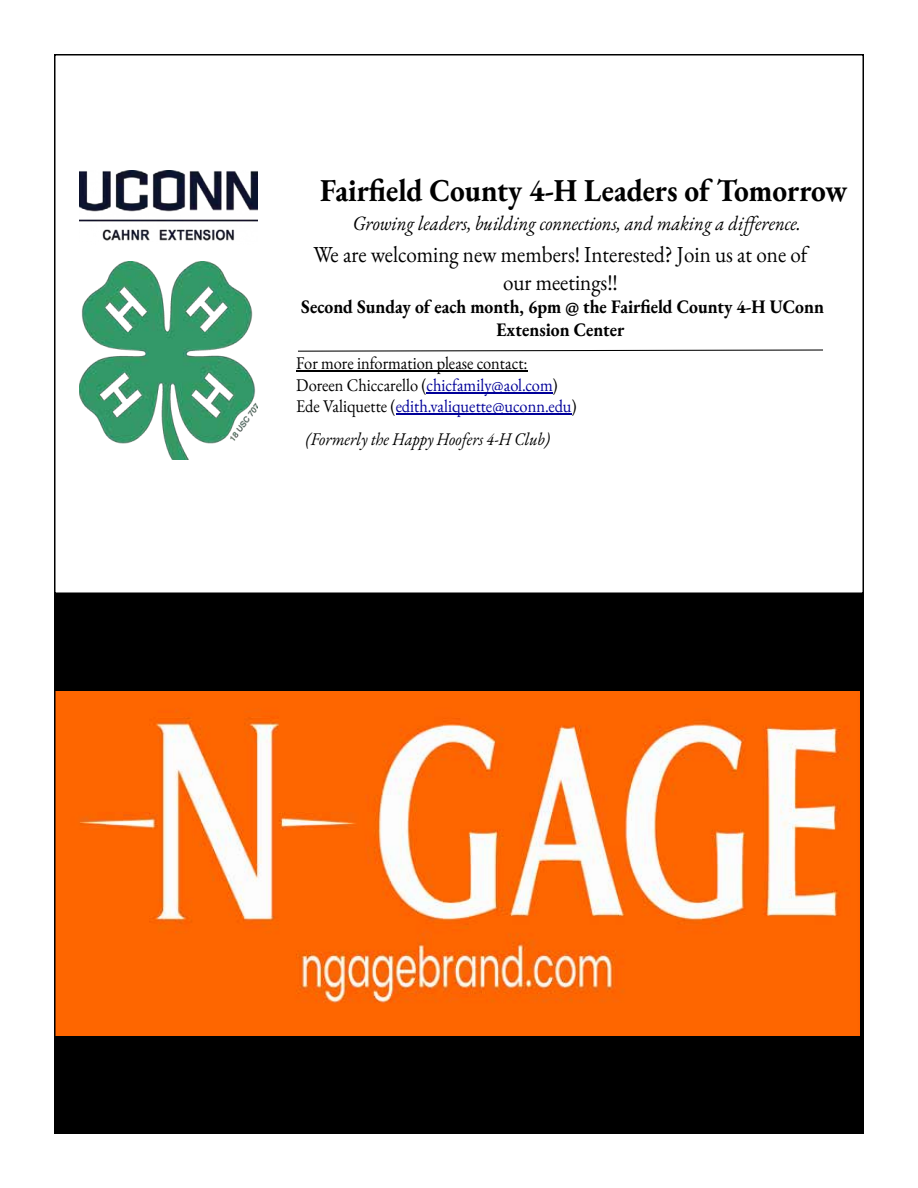
<style>
.page{position:relative;width:918px;height:1188px;background:#fff}
.page>*{position:absolute;margin:0;border:0;box-sizing:border-box;transform-origin:0 0}
.t1{font:700 31.95px "EB Garamond";color:#000;scale:.92 1}
.t2{font:22.95px/27.6px "EB Garamond";color:#000;text-align:center;scale:.92 1}
.t3{font:italic 20.4px "EB Garamond";color:#000;scale:.92 1}
.t4{font:700 19.2px/23px "EB Garamond";color:#000;text-align:center;scale:.92 1}
.t5{font:17.85px/21.5px "EB Garamond";color:#000;scale:.92 1}
.t6{font:italic 17.85px "EB Garamond";color:#000;scale:.92 1}
.s1{color:#009}
</style>
<div class="page">
<img style="left:80px;top:262px;width:177px;height:197px">
<img style="left:80px;top:170px;width:177px;height:71px">
<hr style="left:296px;top:371px;width:231px;height:1px;background:#000">
<hr style="left:426px;top:392px;width:127px;height:2px;background:#009">
<hr style="left:396px;top:414px;width:175px;height:1px;background:#009">
<svg style="left:298px;top:349px;width:525px;height:3px"></svg>
<div style="left:55px;top:595px;width:808px;height:538px;background:#000"></div>
<img style="left:57px;top:691px;width:803px;height:344px">
<h1 class="t1" style="left:320px;top:169px;width:575px">Fairfield County 4-H Leaders of Tomorrow</h1>
<p class="t2" style="left:313px;top:241px;width:539px">We are welcoming new members! Interested? Join us at one of our meetings!!</p>
<p class="t4" style="left:301px;top:295px;width:570px">Second Sunday of each month, 6pm @ the Fairfield County 4-H UConn<br>Extension Center</p>
<p class="t5" style="left:296px;top:353px;width:306px">For more information please contact:<br>Doreen Chiccarello (<span class="s1">chicfamily@aol.com</span>)<br>Ede Valiquette (<span class="s1">edith.valiquette@uconn.edu</span>)</p>
<p class="t6" style="left:306px;top:427px;width:267px">(Formerly the Happy Hoofers 4-H Club)</p>
<p class="t3" style="left:353px;top:209px;width:489px">Growing leaders, building connections, and making a difference.</p>
</div>
